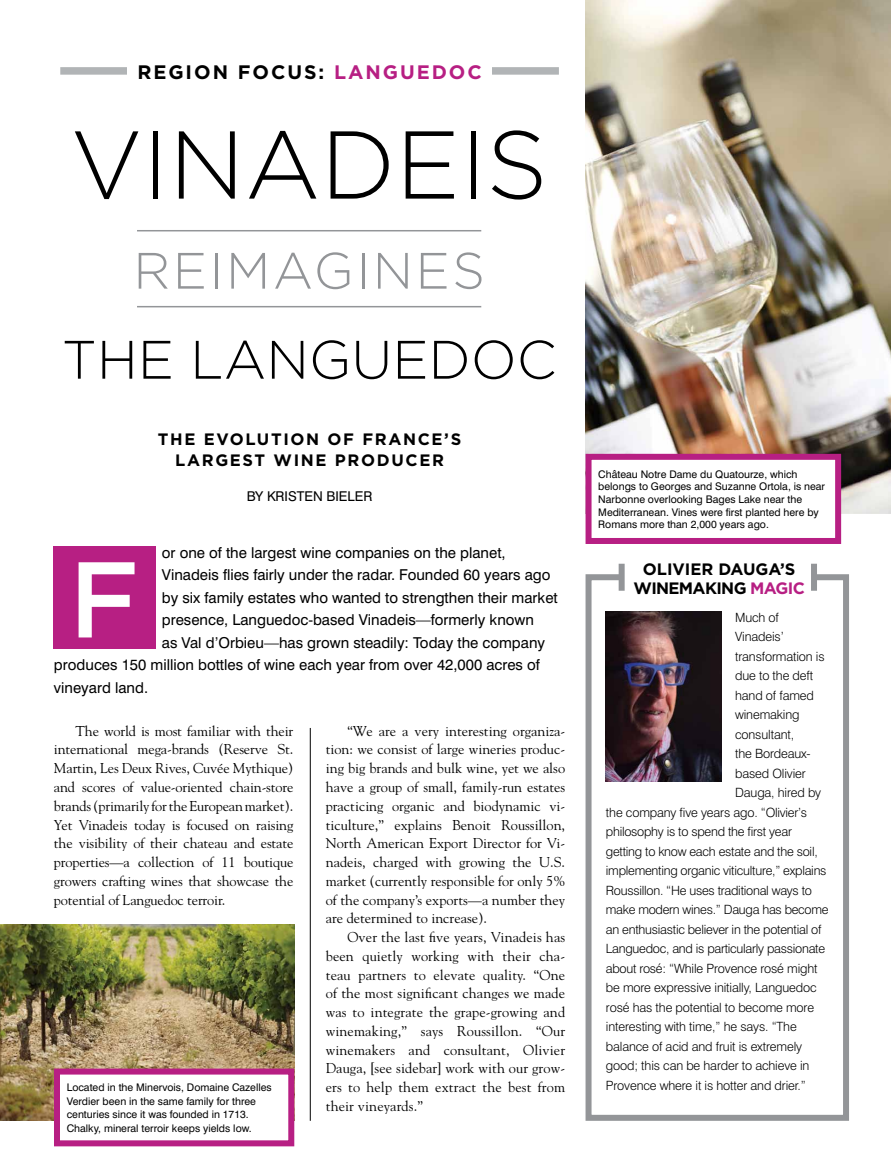
<style>
.page{position:relative;width:891px;height:1175px;background:#fff}
.page>*{position:absolute;margin:0;border:0;box-sizing:border-box;transform-origin:0 0}
.t1{font:500 107.4px "Gotham";color:#fff}
.t2{font:300 96px "Gotham";color:#000}
.t3{font:300 54px "Gotham";color:#000}
.t4{font:300 51px "Gotham";letter-spacing:.05em;color:#939598}
.t5{font:700 19.5px "Gotham";letter-spacing:.1em;color:#000}
.t6{font:700 16.5px/21px "Gotham";letter-spacing:.1em;color:#000;text-align:center}
.t7{font:700 16.5px/18.8px "Gotham";letter-spacing:-.04em;color:#000;text-align:center}
.t8{font:15px "Swiss 721 BT";color:#000}
.t9{font:14.25px/18.8px "Goudy";color:#000;text-align:justify}
.t10{font:13.5px "Swiss 721 BT";color:#000}
.t11{font:300 12.75px "Swiss 721 BT";letter-spacing:-.01em;color:#000}
.t12{font:10.5px/12.6px "Swiss 721 BT";color:#000}
.s1{color:#b71f83}
</style>
<div class="page">
<hr style="left:310px;top:728px;width:1px;height:392px;background:#000">
<img style="left:0;top:924px;width:294px;height:196px">
<div style="left:53px;top:546px;width:102px;height:102px;background:#b71f83"></div>
<div style="left:57px;top:1071px;width:234px;height:72px;background:#fff"></div>
<div style="left:54px;top:1068px;width:240px;height:78px;border:6px solid #b71f83"></div>
<img style="left:586px;top:0;width:305px;height:513px">
<hr style="left:137px;top:306px;width:344px;height:1px;background:#939598">
<hr style="left:137px;top:230px;width:344px;height:1px;background:#939598">
<svg style="left:585px;top:571px;width:264px;height:550px"></svg>
<div style="left:619px;top:563px;width:6px;height:27px;background:#939598"></div>
<div style="left:811px;top:563px;width:6px;height:27px;background:#939598"></div>
<img style="left:606px;top:611px;width:116px;height:170px">
<div style="left:589px;top:457px;width:249px;height:84px;background:#fff"></div>
<div style="left:586px;top:454px;width:255px;height:90px;border:6px solid #b71f83"></div>
<div style="left:60px;top:67px;width:499px;height:8px;background:#b1b4b6"></div>
<div style="left:127px;top:54px;width:365px;height:34px;background:#fff"></div>
<h3 class="t5" style="left:137px;top:60px;width:346px">REGION FOCUS: <span class="s1">LANGUEDOC</span></h3>
<h2 class="t2" style="left:71px;top:106px;width:479px">VINADEIS</h2>
<h3 class="t4" style="left:133px;top:240px;width:353px">REIMAGINES</h3>
<h3 class="t3" style="left:62px;top:327px;width:496px">THE LANGUEDOC</h3>
<p class="t6" style="left:158px;top:429px;width:305px">THE EVOLUTION OF FRANCE’S<br>LARGEST WINE PRODUCER</p>
<p class="t10" style="left:247px;top:488px;width:127px">By kristen bieler</p>
<p class="t8" style="left:162px;top:543px;width:345px">or one of the largest wine companies on the planet,</p>
<p class="t8" style="left:162px;top:566px;width:390px">Vinadeis flies fairly under the radar. Founded 60 years ago</p>
<p class="t8" style="left:162px;top:588px;width:397px">by six family estates who wanted to strengthen their market</p>
<p class="t8" style="left:162px;top:611px;width:374px">presence, Languedoc-based Vinadeis—formerly known</p>
<p class="t8" style="left:162px;top:633px;width:385px">as Val d’Orbieu—has grown steadily: Today the company</p>
<p class="t8" style="left:54px;top:656px;width:487px">produces 150 million bottles of wine each year from over 42,000 acres of</p>
<p class="t8" style="left:54px;top:678px;width:96px">vineyard land.</p>
<h1 class="t1" style="left:69px;top:534px;width:72px">F</h1>
<p class="t9" style="left:54px;top:721px;width:241px;text-indent:22px">The world is most familiar with their international mega-brands (Reserve St.<br>Martin, Les Deux Rives, Cuvée Mythique) and scores of value-oriented chain-store brands (primarily for the European market).<br>Yet Vinadeis today is focused on raising the visibility of their chateau and estate properties—a collection of 11 boutique growers crafting wines that showcase the potential of Languedoc terroir.</p>
<p class="t9" style="left:326px;top:721px;width:241px;text-indent:22px">“We are a very interesting organiza&shy;tion: we consist of large wineries produc&shy;ing big brands and bulk wine, yet we also have a group of small, family-run estates practicing organic and biodynamic vi&shy;ticulture,” explains Benoit Roussillon, North American Export Director for Vi&shy;nadeis, charged with growing the U.S. market (currently responsible for only 5% of the company’s exports—a number they are determined to increase).</p>
<p class="t9" style="left:326px;top:927px;width:241px;text-indent:22px">Over the last five years, Vinadeis has been quietly working with their cha&shy;teau partners to elevate quality. “One of the most significant changes we made was to integrate the grape-growing and winemaking,” says Roussillon. “Our winemakers and consultant, Olivier Dauga, [see sidebar] work with our grow&shy;ers to help them extract the best from their vineyards.”</p>
<p class="t12" style="left:67px;top:1080px;width:207px;line-height:13.5px">Located in the Minervois, Domaine Cazelles Verdier been in the same family for three centuries since it was founded in 1713.<br>Chalky, mineral terroir keeps yields low.</p>
<p class="t12" style="left:598px;top:467px;width:228px">Château Notre Dame du Quatourze, which belongs to Georges and Suzanne Ortola, is near Narbonne overlooking Bages Lake near the Mediterranean. Vines were first planted here by Romans more than 2,000 years ago.</p>
<p class="t7" style="left:633px;top:559px;width:173px">OLIVIER DAUGA’S<br>WINEMAKING <span class="s1">MAGIC</span></p>
<p class="t11" style="left:735px;top:609px;width:45px">Much of</p>
<p class="t11" style="left:735px;top:628px;width:50px">Vinadeis’</p>
<p class="t11" style="left:735px;top:648px;width:91px">transformation is</p>
<p class="t11" style="left:735px;top:667px;width:80px">due to the deft</p>
<p class="t11" style="left:735px;top:687px;width:80px">hand of famed</p>
<p class="t11" style="left:735px;top:706px;width:66px">winemaking</p>
<p class="t11" style="left:735px;top:726px;width:61px">consultant,</p>
<p class="t11" style="left:735px;top:745px;width:77px">the Bordeaux-</p>
<p class="t11" style="left:735px;top:765px;width:72px">based Olivier</p>
<p class="t11" style="left:735px;top:784px;width:88px">Dauga, hired by</p>
<p class="t11" style="left:606px;top:804px;width:203px">the company five years ago. “Olivier’s</p>
<p class="t11" style="left:606px;top:823px;width:187px">philosophy is to spend the first year</p>
<p class="t11" style="left:606px;top:843px;width:213px">getting to know each estate and the soil,</p>
<p class="t11" style="left:606px;top:862px;width:222px">implementing organic viticulture,” explains</p>
<p class="t11" style="left:606px;top:882px;width:208px">Roussillon. “He uses traditional ways to</p>
<p class="t11" style="left:606px;top:901px;width:224px">make modern wines.” Dauga has become</p>
<p class="t11" style="left:606px;top:921px;width:217px">an enthusiastic believer in the potential of</p>
<p class="t11" style="left:606px;top:940px;width:221px">Languedoc, and is particularly passionate</p>
<p class="t11" style="left:606px;top:960px;width:213px">about rosé: “While Provence rosé might</p>
<p class="t11" style="left:606px;top:979px;width:212px">be more expressive initially, Languedoc</p>
<p class="t11" style="left:606px;top:999px;width:210px">rosé has the potential to become more</p>
<p class="t11" style="left:606px;top:1018px;width:192px">interesting with time,” he says. “The</p>
<p class="t11" style="left:606px;top:1038px;width:198px">balance of acid and fruit is extremely</p>
<p class="t11" style="left:606px;top:1057px;width:205px">good; this can be harder to achieve in</p>
<p class="t11" style="left:606px;top:1077px;width:201px">Provence where it is hotter and drier.”</p>
</div>
